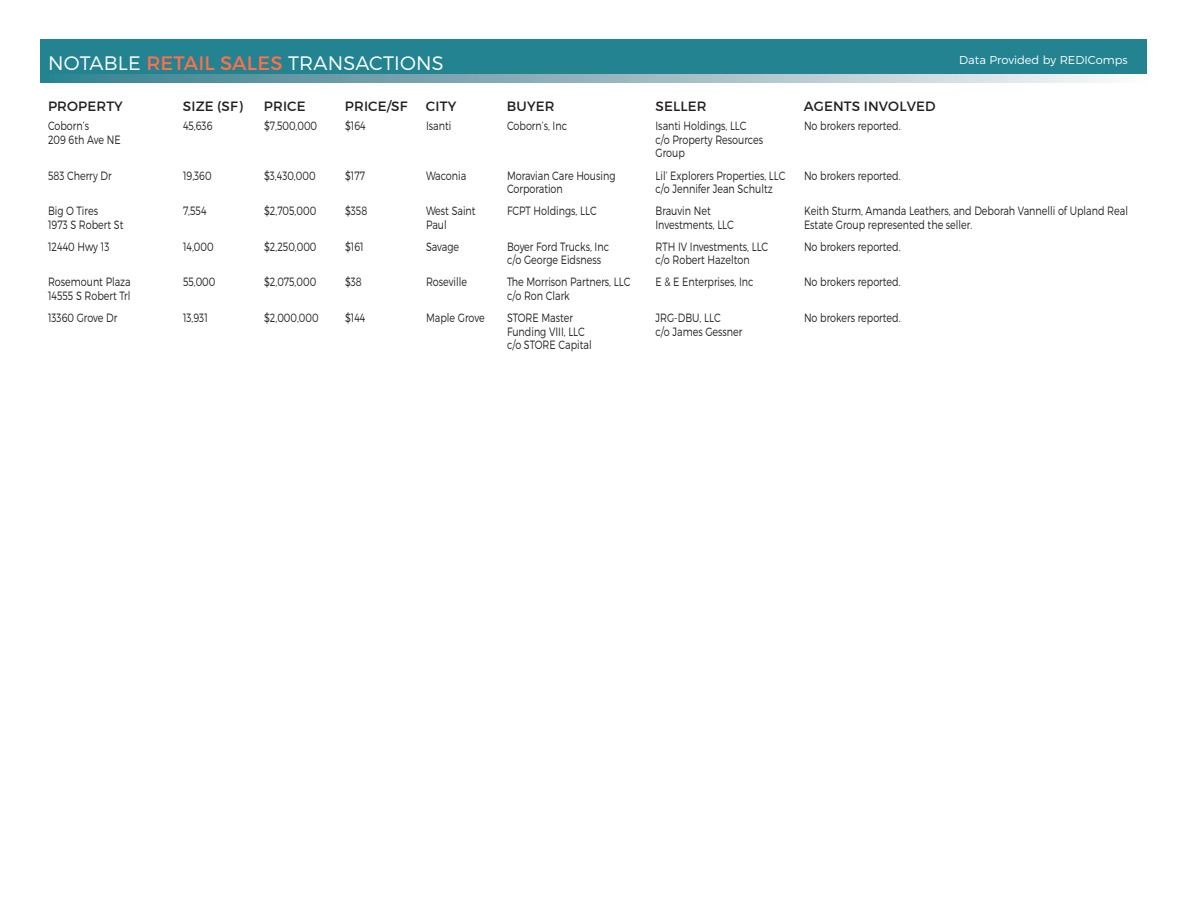
<style>
.page{position:relative;width:1188px;height:918px;background:#fff}
.page>*{position:absolute;margin:0;border:0;box-sizing:border-box;transform-origin:0 0}
.t1{font:300 19.5px "Montserrat";letter-spacing:.01em;color:#fff}
.t2{font:13.5px "Montserrat";letter-spacing:.01em;color:#231f20}
.t3{font:300 12px/13.5px "Montserrat";color:#231f20;scale:.8 1}
.t4{font:300 11.55px "Montserrat";color:#fff}
.s1{font-weight:400;color:#ff6f4a}
</style>
<div class="page">
<div style="left:41px;top:62px;width:1106px;height:21px;background:linear-gradient(to right,#327d8c,#f9f4f6)"></div>
<div style="left:41px;top:39px;width:1106px;height:34px;background:#238391"></div>
<p class="t4" style="left:959px;top:53px;width:170px">Data Provided by REDIComps</p>
<p class="t1" style="left:48px;top:52px;width:397px">NOTABLE <span class="s1">RETAIL SALES</span> TRANSACTIONS</p>
<p class="t2" style="left:48px;top:98px;width:76px">PROPERTY</p>
<p class="t2" style="left:183px;top:98px;width:61px">SIZE (SF)</p>
<p class="t2" style="left:264px;top:98px;width:43px">PRICE</p>
<p class="t2" style="left:345px;top:98px;width:64px">PRICE/SF</p>
<p class="t2" style="left:426px;top:98px;width:32px">CITY</p>
<p class="t2" style="left:507px;top:98px;width:49px">BUYER</p>
<p class="t2" style="left:655px;top:98px;width:52px">SELLER</p>
<p class="t2" style="left:804px;top:98px;width:133px">AGENTS INVOLVED</p>
<p class="t3" style="left:48px;top:119px;width:53px">Coborn’s</p>
<p class="t3" style="left:183px;top:119px;width:38px">45,636</p>
<p class="t3" style="left:264px;top:119px;width:68px">$7,500,000</p>
<p class="t3" style="left:345px;top:119px;width:27px">$164</p>
<p class="t3" style="left:426px;top:119px;width:33px">Isanti</p>
<p class="t3" style="left:507px;top:119px;width:77px">Coborn’s, Inc</p>
<p class="t3" style="left:656px;top:119px;width:115px">Isanti Holdings, LLC</p>
<p class="t3" style="left:804px;top:119px;width:122px">No brokers reported.</p>
<p class="t3" style="left:48px;top:133px;width:92px">209 6th Ave NE</p>
<p class="t3" style="left:656px;top:133px;width:136px">c/o Property Resources<br>Group</p>
<p class="t3" style="left:48px;top:168px;width:81px">583 Cherry Dr</p>
<p class="t3" style="left:183px;top:168px;width:37px">19,360</p>
<p class="t3" style="left:264px;top:168px;width:66px">$3,430,000</p>
<p class="t3" style="left:345px;top:168px;width:27px">$177</p>
<p class="t3" style="left:426px;top:168px;width:52px">Waconia</p>
<p class="t3" style="left:507px;top:168px;width:137px">Moravian Care Housing</p>
<p class="t3" style="left:656px;top:168px;width:164px">Lil’ Explorers Properties, LLC</p>
<p class="t3" style="left:804px;top:168px;width:122px">No brokers reported.</p>
<p class="t3" style="left:507px;top:182px;width:71px">Corporation</p>
<p class="t3" style="left:656px;top:182px;width:148px">c/o Jennifer Jean Schultz</p>
<p class="t3" style="left:48px;top:204px;width:64px">Big O Tires</p>
<p class="t3" style="left:183px;top:204px;width:31px">7,554</p>
<p class="t3" style="left:264px;top:204px;width:67px">$2,705,000</p>
<p class="t3" style="left:345px;top:204px;width:29px">$358</p>
<p class="t3" style="left:426px;top:204px;width:64px">West Saint</p>
<p class="t3" style="left:507px;top:204px;width:114px">FCPT Holdings, LLC</p>
<p class="t3" style="left:656px;top:204px;width:71px">Brauvin Net</p>
<p class="t3" style="left:804px;top:204px;width:406px">Keith Sturm, Amanda Leathers, and Deborah Vannelli of Upland Real</p>
<p class="t3" style="left:48px;top:217px;width:96px">1973 S Robert St</p>
<p class="t3" style="left:426px;top:217px;width:28px">Paul</p>
<p class="t3" style="left:656px;top:217px;width:100px">Investments, LLC</p>
<p class="t3" style="left:804px;top:217px;width:212px">Estate Group represented the seller.</p>
<p class="t3" style="left:48px;top:240px;width:78px">12440 Hwy 13</p>
<p class="t3" style="left:183px;top:240px;width:40px">14,000</p>
<p class="t3" style="left:264px;top:240px;width:67px">$2,250,000</p>
<p class="t3" style="left:345px;top:240px;width:25px">$161</p>
<p class="t3" style="left:426px;top:240px;width:43px">Savage</p>
<p class="t3" style="left:507px;top:240px;width:129px">Boyer Ford Trucks, Inc</p>
<p class="t3" style="left:656px;top:240px;width:143px">RTH IV Investments, LLC</p>
<p class="t3" style="left:804px;top:240px;width:122px">No brokers reported.</p>
<p class="t3" style="left:507px;top:253px;width:119px">c/o George Eidsness</p>
<p class="t3" style="left:656px;top:253px;width:119px">c/o Robert Hazelton</p>
<p class="t3" style="left:48px;top:275px;width:105px">Rosemount Plaza</p>
<p class="t3" style="left:183px;top:275px;width:42px">55,000</p>
<p class="t3" style="left:264px;top:275px;width:67px">$2,075,000</p>
<p class="t3" style="left:345px;top:275px;width:23px">$38</p>
<p class="t3" style="left:426px;top:275px;width:53px">Roseville</p>
<p class="t3" style="left:507px;top:275px;width:156px">The Morrison Partners, LLC</p>
<p class="t3" style="left:656px;top:275px;width:124px">E &amp; E Enterprises, Inc</p>
<p class="t3" style="left:804px;top:275px;width:122px">No brokers reported.</p>
<p class="t3" style="left:48px;top:289px;width:105px">14555 S Robert Trl</p>
<p class="t3" style="left:507px;top:289px;width:80px">c/o Ron Clark</p>
<p class="t3" style="left:48px;top:311px;width:88px">13360 Grove Dr</p>
<p class="t3" style="left:183px;top:311px;width:33px">13,931</p>
<p class="t3" style="left:264px;top:311px;width:70px">$2,000,000</p>
<p class="t3" style="left:345px;top:311px;width:27px">$144</p>
<p class="t3" style="left:426px;top:311px;width:75px">Maple Grove</p>
<p class="t3" style="left:507px;top:311px;width:84px">STORE Master</p>
<p class="t3" style="left:656px;top:311px;width:83px">JRG-DBU, LLC</p>
<p class="t3" style="left:804px;top:311px;width:122px">No brokers reported.</p>
<p class="t3" style="left:507px;top:324px;width:99px">Funding VIII, LLC</p>
<p class="t3" style="left:656px;top:324px;width:110px">c/o James Gessner</p>
<p class="t3" style="left:507px;top:338px;width:107px">c/o STORE Capital</p>
</div>
